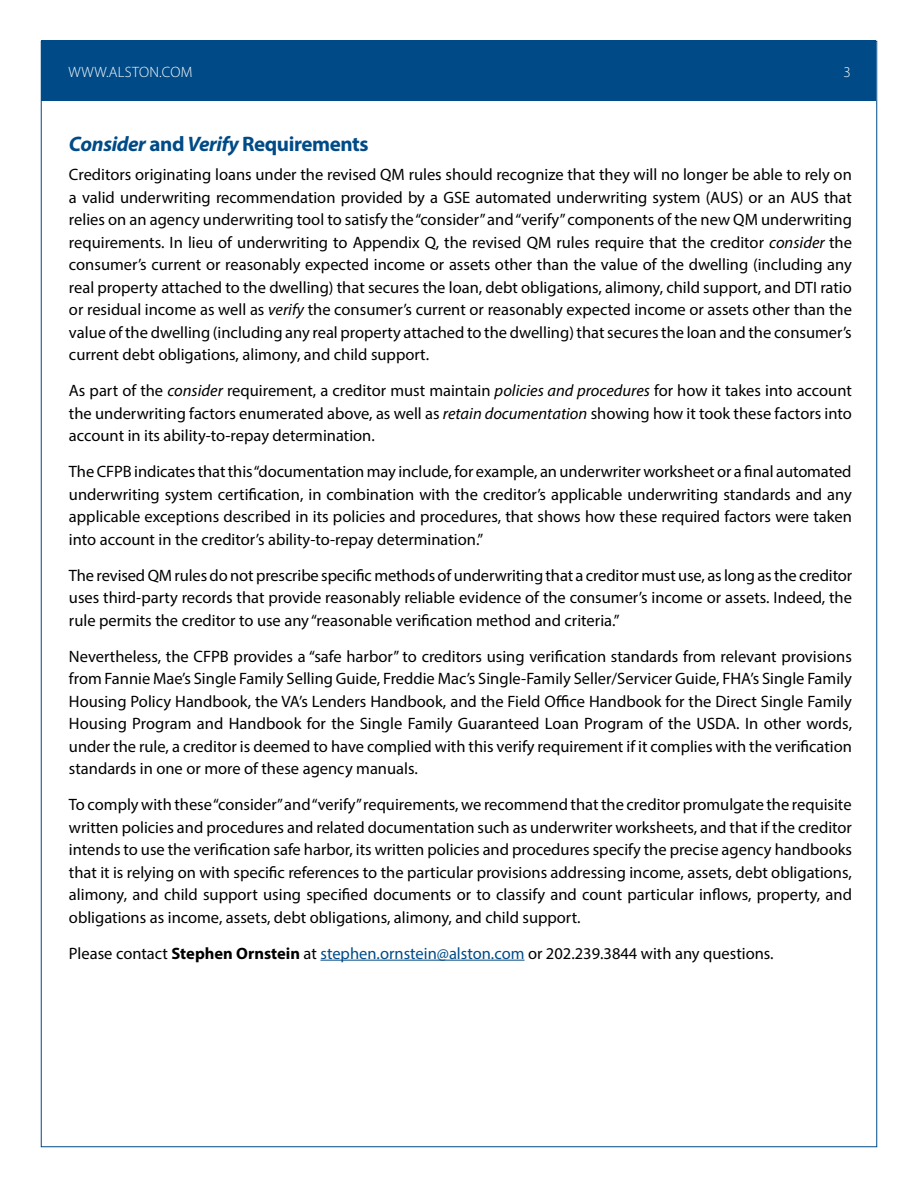
<style>
.page{position:relative;width:918px;height:1188px;background:#fff}
.page>*{position:absolute;margin:0;border:0;box-sizing:border-box;transform-origin:0 0}
.t1{font:700 21px "Myriad Pro";letter-spacing:-.02em;color:#004b87}
.t2{font:16.5px/22.5px "Myriad Pro";color:#000;text-align:justify}
.t3{font:300 15px "Myriad Pro";letter-spacing:.02em;color:#fff}
.s1{font-style:italic}
.s2{font-weight:700}
.s3{color:#004b87}
</style>
<div class="page">
<div style="left:42px;top:40px;width:834px;height:61px;background:#004b87"></div>
<hr style="left:320px;top:960px;width:205px;height:1px;background:#004b87">
<p class="t3" style="left:68px;top:63px;width:126px">WWW.ALSTON.COM</p>
<p class="t3" style="left:843px;top:63px;width:9px">3</p>
<p class="t1" style="left:69px;top:130px;width:301px"><span class="s1">Consider</span> and <span class="s1">Verify</span> Requirements</p>
<p class="t2" style="left:69px;top:163px;width:785px">Creditors originating loans under the revised QM rules should recognize that they will no longer be able to rely on a valid underwriting recommendation provided by a GSE automated underwriting system (AUS) or an AUS that relies on an agency underwriting tool to satisfy the “consider” and “verify” components of the new QM underwriting requirements. In lieu of underwriting to Appendix Q, the revised QM rules require that the creditor <span class="s1">consider</span> the consumer’s current or reasonably expected income or assets other than the value of the dwelling (including any real property attached to the dwelling) that secures the loan, debt obligations, alimony, child support, and DTI ratio or residual income as well as <span class="s1">verify</span> the consumer’s current or reasonably expected income or assets other than the value of the dwelling (including any real property attached to the dwelling) that secures the loan and the consumer’s current debt obligations, alimony, and child support.</p>
<p class="t2" style="left:69px;top:379px;width:785px">As part of the <span class="s1">consider</span> requirement, a creditor must maintain <span class="s1">policies and procedures</span> for how it takes into account the underwriting factors enumerated above, as well as <span class="s1">retain documentation</span> showing how it took these factors into account in its ability-to-repay determination.</p>
<p class="t2" style="left:69px;top:460px;width:785px">The CFPB indicates that this “documentation may include, for example, an underwriter worksheet or a final automated underwriting system certification, in combination with the creditor’s applicable underwriting standards and any applicable exceptions described in its policies and procedures, that shows how these required factors were taken into account in the creditor’s ability-to-repay determination.”</p>
<p class="t2" style="left:69px;top:564px;width:785px">The revised QM rules do not prescribe specific methods of underwriting that a creditor must use, as long as the creditor uses third-party records that provide reasonably reliable evidence of the consumer’s income or assets. Indeed, the rule permits the creditor to use any “reasonable verification method and criteria.”</p>
<p class="t2" style="left:69px;top:645px;width:785px">Nevertheless, the CFPB provides a “safe harbor” to creditors using verification standards from relevant provisions from Fannie Mae’s Single Family Selling Guide, Freddie Mac’s Single-Family Seller/Servicer Guide, FHA’s Single Family Housing Policy Handbook, the VA’s Lenders Handbook, and the Field Office Handbook for the Direct Single Family Housing Program and Handbook for the Single Family Guaranteed Loan Program of the USDA. In other words, under the rule, a creditor is deemed to have complied with this verify requirement if it complies with the verification standards in one or more of these agency manuals.</p>
<p class="t2" style="left:69px;top:793px;width:785px">To comply with these “consider” and “verify” requirements, we recommend that the creditor promulgate the requisite written policies and procedures and related documentation such as underwriter worksheets, and that if the creditor intends to use the verification safe harbor, its written policies and procedures specify the precise agency handbooks that it is relying on with specific references to the particular provisions addressing income, assets, debt obligations, alimony, and child support using specified documents or to classify and count particular inflows, property, and obligations as income, assets, debt obligations, alimony, and child support.</p>
<p class="t2" style="left:69px;top:942px;width:706px">Please contact <span class="s2">Stephen Ornstein</span> at <span class="s3">stephen.ornstein@alston.com</span> or 202.239.3844 with any questions.</p>
</div>
